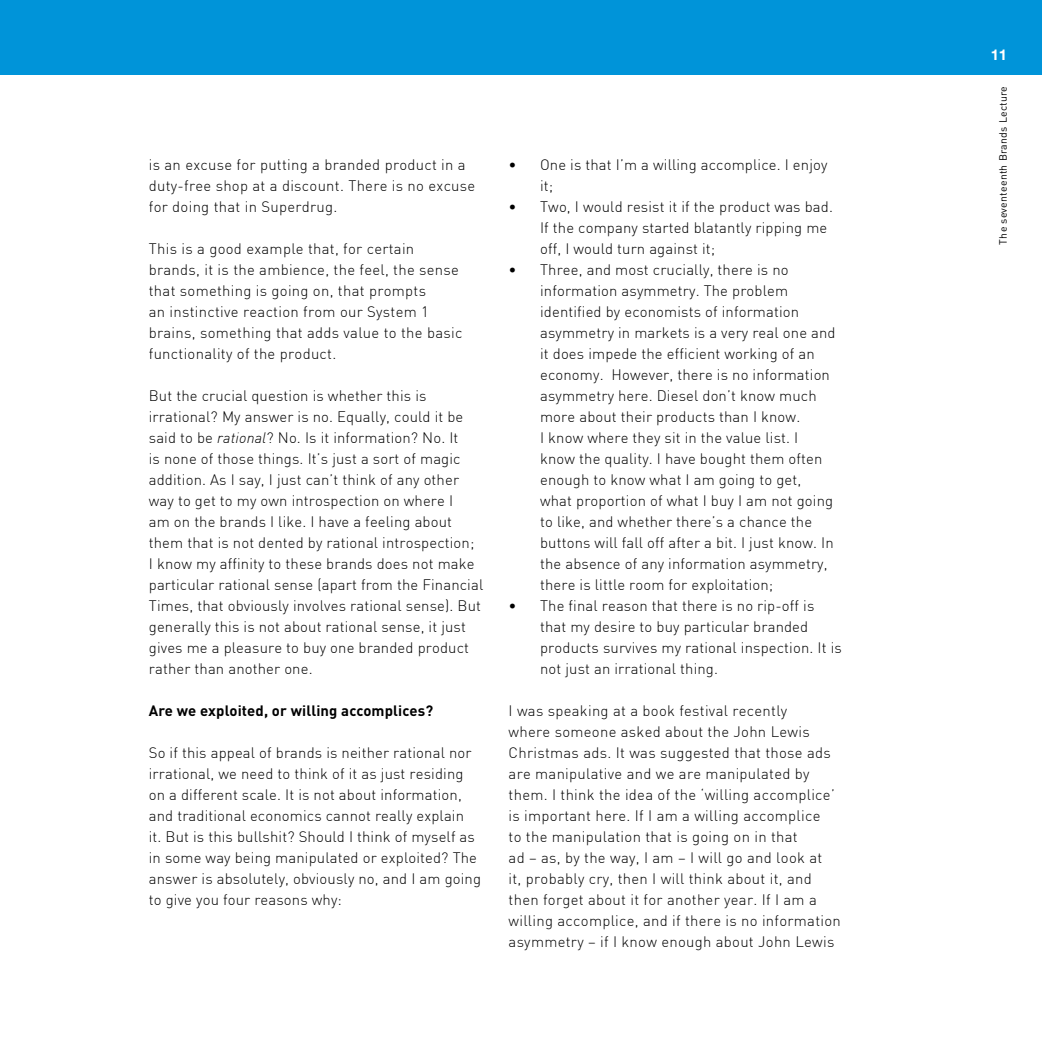
<style>
.page{position:relative;width:1042px;height:1042px;background:#fff}
.page>*{position:absolute;margin:0;border:0;box-sizing:border-box;transform-origin:0 0}
.t1{font:300 14.88px/21px "DIN";letter-spacing:.01em;color:#000}
.t2{font:700 14.88px "DIN";letter-spacing:.01em;color:#000}
.t3{font:700 14.88px "Helvetica Neue";color:#fff}
.t4{font:10.5px "DIN";letter-spacing:.025em;color:#000}
.s1{font-style:italic}
</style>
<div class="page">
<div style="left:0;top:0;width:1042px;height:74px;background:#0094d9"></div>
<p class="t1" style="left:149px;top:154px;width:328px">is an excuse for putting a branded product in a duty-free shop at a discount. There is no excuse for doing that in Superdrug.</p>
<p class="t1" style="left:149px;top:238px;width:315px">This is a good example that, for certain brands, it is the ambience, the feel, the sense that something is going on, that prompts<br>an instinctive reaction from our System 1 brains, something that adds value to the basic functionality of the product.</p>
<p class="t1" style="left:149px;top:385px;width:336px">But the crucial question is whether this is irrational? My answer is no. Equally, could it be said to be <span class="s1">rational</span>? No. Is it information? No. It<br>is none of those things. It’s just a sort of magic addition. As I say, I just can’t think of any other way to get to my own introspection on where I<br>am on the brands I like. I have a feeling about them that is not dented by rational introspection;<br>I know my affinity to these brands does not make particular rational sense (apart from the Financial Times, that obviously involves rational sense). But generally this is not about rational sense, it just gives me a pleasure to buy one branded product rather than another one.</p>
<p class="t2" style="left:149px;top:701px;width:286px">Are we exploited, or willing accomplices?</p>
<p class="t1" style="left:149px;top:742px;width:334px">So if this appeal of brands is neither rational nor irrational, we need to think of it as just residing on a different scale. It is not about information, and traditional economics cannot really explain<br>it. But is this bullshit? Should I think of myself as in some way being manipulated or exploited? The answer is absolutely, obviously no, and I am going to give you four reasons why:</p>
<p class="t1" style="left:540px;top:154px;width:289px;text-indent:-32px">• One is that I’m a willing accomplice. I enjoy it;</p>
<p class="t1" style="left:540px;top:196px;width:294px;text-indent:-32px">• Two, I would resist it if the product was bad.<br>If the company started blatantly ripping me off, I would turn against it;</p>
<p class="t1" style="left:540px;top:259px;width:297px;text-indent:-32px">• Three, and most crucially, there is no information asymmetry. The problem identified by economists of information asymmetry in markets is a very real one and it does impede the efficient working of an economy. However, there is no information asymmetry here. Diesel don’t know much more about their products than I know.<br>I know where they sit in the value list. I know the quality. I have bought them often enough to know what I am going to get, what proportion of what I buy I am not going to like, and whether there’s a chance the buttons will fall off after a bit. I just know. In the absence of any information asymmetry, there is little room for exploitation;</p>
<p class="t1" style="left:540px;top:595px;width:303px;text-indent:-32px">• The final reason that there is no rip-off is that my desire to buy particular branded products survives my rational inspection. It is not just an irrational thing.</p>
<p class="t1" style="left:508px;top:700px;width:334px">I was speaking at a book festival recently<br>where someone asked about the John Lewis Christmas ads. It was suggested that those ads are manipulative and we are manipulated by them. I think the idea of the ‘willing accomplice’ is important here. If I am a willing accomplice<br>to the manipulation that is going on in that<br>ad – as, by the way, I am – I will go and look at<br>it, probably cry, then I will think about it, and then forget about it for another year. If I am a willing accomplice, and if there is no information asymmetry – if I know enough about John Lewis</p>
<p class="t3" style="left:990px;top:43px;width:18px">11</p>
<p class="t4" style="left:997px;top:245px;width:160px;rotate:-90deg">The seventeenth Brands Lecture</p>
</div>
